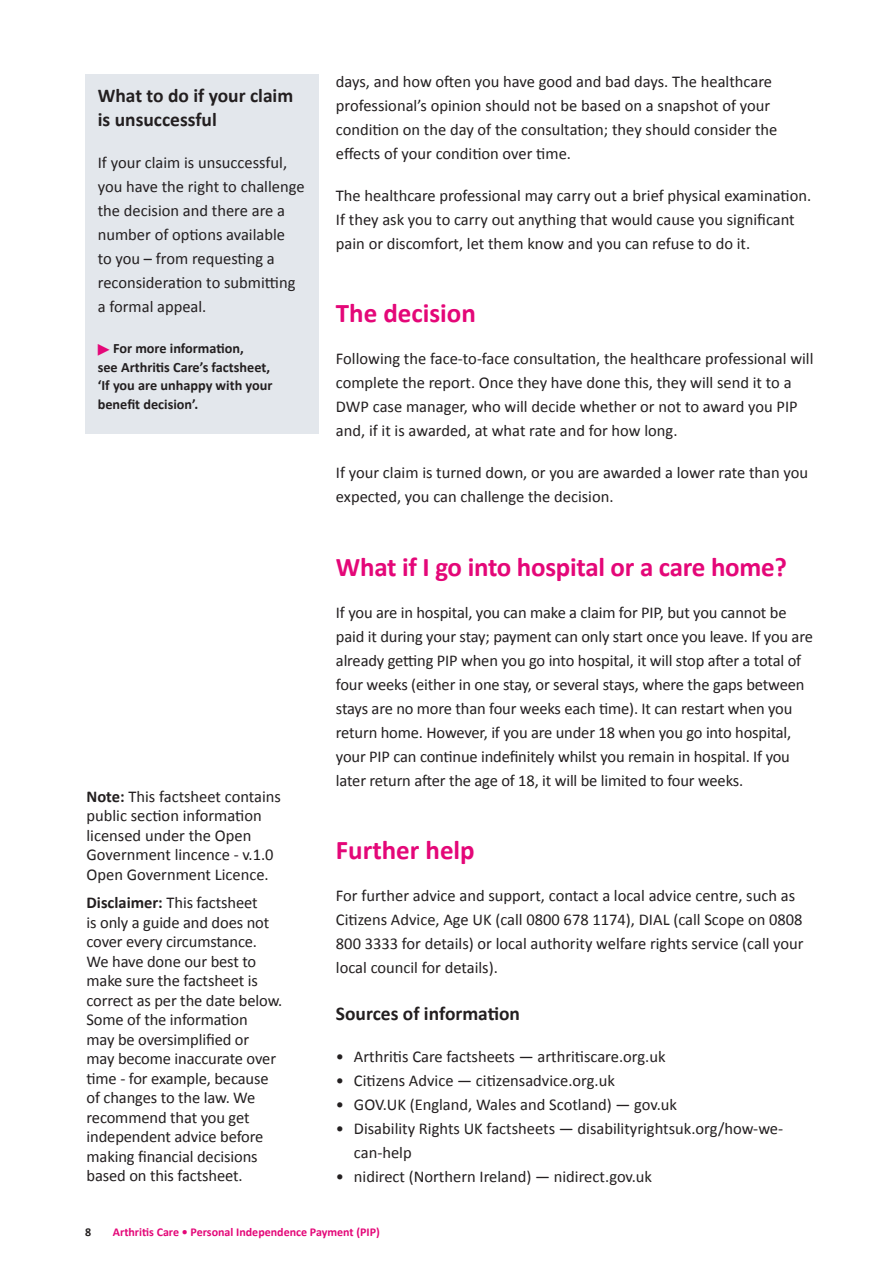
<style>
.page{position:relative;width:893px;height:1263px;background:#fff}
.page>*{position:absolute;margin:0;border:0;box-sizing:border-box;transform-origin:0 0}
.t1{font:700 27px "Calibri";letter-spacing:-.01em;color:#e40778}
.t2{font:700 19.5px/24px "Calibri";color:#231f20}
.t3{font:16.5px/24px "Calibri";color:#231f20}
.t4{font:700 14.25px/18.8px "Calibri";color:#231f20}
.t5{font:700 12px "Calibri";color:#e40778}
.t6{font:700 12px "Calibri";color:#231f20}
.s1{font-weight:700}
</style>
<div class="page">
<div style="left:85px;top:74px;width:234px;height:360px;background:#e3e7ec"></div>
<p class="t2" style="left:98px;top:82px;width:197px">What to do if your claim is unsuccessful</p>
<p class="t3" style="left:98px;top:150px;width:208px">If your claim is unsuccessful, you have the right to challenge the decision and there are a number of options available<br>to you – from requesting a reconsideration to submitting a formal appeal.</p>
<p class="t4" style="left:98px;top:338px;width:176px;text-indent:15px">For more information,<br>see Arthritis Care’s factsheet, ‘If you are unhappy with your benefit decision’.</p>
<p class="t3" style="left:87px;top:785px;width:196px;line-height:19.5px"><span class="s1">Note:</span> This factsheet contains public section information licensed under the Open<br>Government lincence - v.1.0<br>Open Government Licence.</p>
<p class="t3" style="left:87px;top:892px;width:197px;line-height:19.5px"><span class="s1">Disclaimer:</span> This factsheet<br>is only a guide and does not cover every circumstance.<br>We have done our best to make sure the factsheet is correct as per the date below.<br>Some of the information<br>may be oversimplified or<br>may become inaccurate over time - for example, because of changes to the law. We recommend that you get independent advice before making financial decisions based on this factsheet.</p>
<p class="t3" style="left:336px;top:69px;width:443px">days, and how often you have good and bad days. The healthcare professional’s opinion should not be based on a snapshot of your condition on the day of the consultation; they should consider the effects of your condition over time.</p>
<p class="t3" style="left:336px;top:183px;width:477px">The healthcare professional may carry out a brief physical examination.<br>If they ask you to carry out anything that would cause you significant pain or discomfort, let them know and you can refuse to do it.</p>
<h1 class="t1" style="left:336px;top:297px;width:141px">The decision</h1>
<p class="t3" style="left:336px;top:346px;width:479px">Following the face-to-face consultation, the healthcare professional will complete the report. Once they have done this, they will send it to a DWP case manager, who will decide whether or not to award you PIP and, if it is awarded, at what rate and for how long.</p>
<p class="t3" style="left:336px;top:460px;width:474px">If your claim is turned down, or you are awarded a lower rate than you expected, you can challenge the decision.</p>
<h1 class="t1" style="left:336px;top:550px;width:453px">What if I go into hospital or a care home?</h1>
<p class="t3" style="left:336px;top:600px;width:479px">If you are in hospital, you can make a claim for PIP, but you cannot be paid it during your stay; payment can only start once you leave. If you are already getting PIP when you go into hospital, it will stop after a total of four weeks (either in one stay, or several stays, where the gaps between stays are no more than four weeks each time). It can restart when you return home. However, if you are under 18 when you go into hospital, your PIP can continue indefinitely whilst you remain in hospital. If you later return after the age of 18, it will be limited to four weeks.</p>
<h1 class="t1" style="left:336px;top:834px;width:140px">Further help</h1>
<p class="t3" style="left:336px;top:883px;width:469px">For further advice and support, contact a local advice centre, such as Citizens Advice, Age UK (call 0800 678 1174), DIAL (call Scope on 0808<br>800 3333 for details) or local authority welfare rights service (call your local council for details).</p>
<p class="t2" style="left:336px;top:1000px;width:186px">Sources of information</p>
<p class="t3" style="left:336px;top:1044px;width:331px">• Arthritis Care factsheets — arthritiscare.org.uk</p>
<p class="t3" style="left:336px;top:1068px;width:280px">• Citizens Advice — citizensadvice.org.uk</p>
<p class="t3" style="left:336px;top:1092px;width:343px">• GOV.UK (England, Wales and Scotland) — gov.uk</p>
<p class="t3" style="left:354px;top:1116px;width:431px;text-indent:-18px">• Disability Rights UK factsheets — disabilityrightsuk.org/how-we&shy;can-help</p>
<p class="t3" style="left:336px;top:1164px;width:318px">• nidirect (Northern Ireland) — nidirect.gov.uk</p>
<p class="t6" style="left:85px;top:1224px;width:8px">8</p>
<p class="t5" style="left:113px;top:1224px;width:269px">Arthritis Care • Personal Independence Payment (PIP)</p>
</div>
